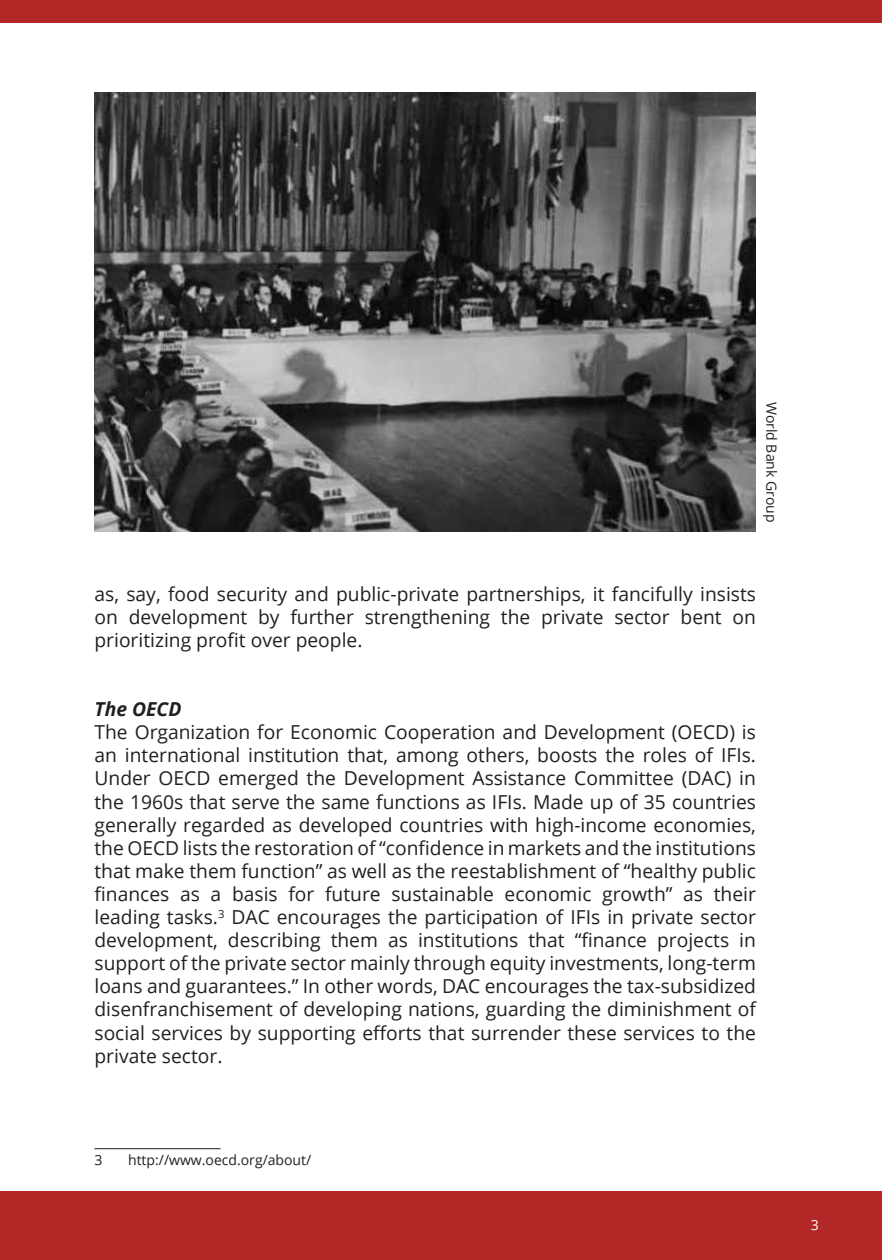
<style>
.page{position:relative;width:882px;height:1260px;background:#fff}
.page>*{position:absolute;margin:0;border:0;box-sizing:border-box;transform-origin:0 0}
.t1{font:19.25px/23.1px "Open Sans";color:#231f20;text-align:justify}
.t2{font:italic 700 19.25px "Open Sans";color:#231f20}
.Footnote{font:14px "Open Sans";color:#231f20}
.credit{font:14px "Open Sans";color:#231f20}
.t3{font:14px "Open Sans";color:#fff}
</style>
<div class="page">
<div style="left:0;top:1191px;width:882px;height:69px;background:#b12827"></div>
<div style="left:0;top:0;width:882px;height:23px;background:#b12827"></div>
<hr style="left:94px;top:1148px;width:126px;height:1px;background:#231f20">
<img style="left:94px;top:92px;width:662px;height:439px">
<p class="credit" style="left:781px;top:402px;width:122px;rotate:90deg">World Bank Group</p>
<p class="t1" style="left:94px;top:582px;width:663px">as, say, food security and public-private partnerships, it fancifully insists on development by further strengthening the private sector bent on prioritizing profit over people.</p>
<h3 class="t2" style="left:94px;top:696px;width:88px">The OECD</h3>
<p class="t1" style="left:94px;top:720px;width:663px">The Organization for Economic Cooperation and Development (OECD) is an international institution that, among others, boosts the roles of IFIs.<br>Under OECD emerged the Development Assistance Committee (DAC) in the 1960s that serve the same functions as IFIs. Made up of 35 countries generally regarded as developed countries with high-income economies, the OECD lists the restoration of “confidence in markets and the institutions that make them function” as well as the reestablishment of “healthy public finances as a basis for future sustainable economic growth” as their leading tasks.<sup>3</sup> DAC encourages the participation of IFIs in private sector development, describing them as institutions that “finance projects in support of the private sector mainly through equity investments, long-term loans and guarantees.” In other words, DAC encourages the tax-subsidized disenfranchisement of developing nations, guarding the diminishment of social services by supporting efforts that surrender these services to the private sector.</p>
<p class="Footnote" style="left:94px;top:1151px;width:10px">3</p>
<p class="Footnote" style="left:128px;top:1151px;width:185px">http://www.oecd.org/about/</p>
<p class="t3" style="left:811px;top:1215px;width:10px">3</p>
</div>
